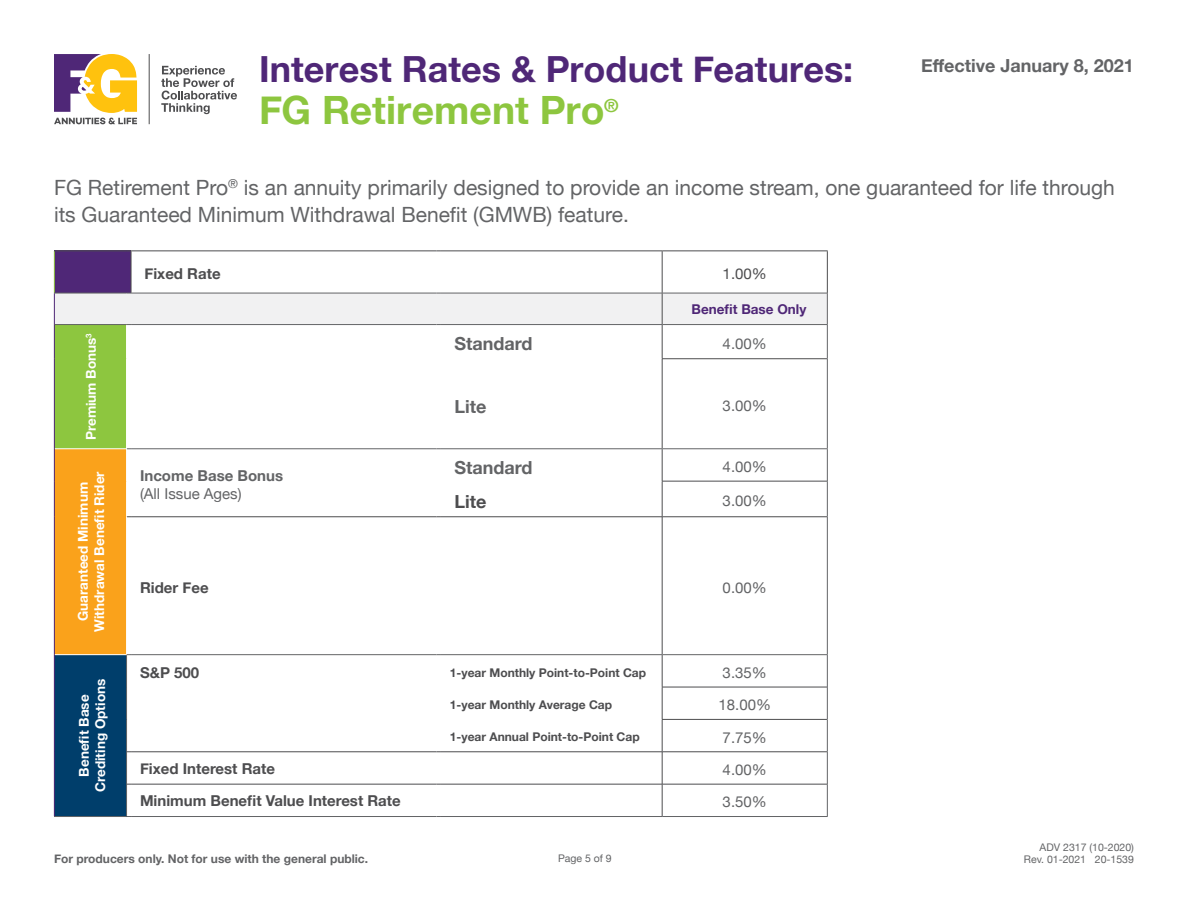
<style>
.page{position:relative;width:1188px;height:918px;background:#fff}
.page>*{position:absolute;margin:0;border:0;box-sizing:border-box;transform-origin:0 0}
.t1{font:700 39px "Helvetica Neue";color:#8dc63f}
.t2{font:700 36px "Helvetica Neue";color:#4f2777}
.t3{font:21px/27px "Helvetica Neue";color:#636466}
.t4{font:700 18px "Helvetica Neue";color:#636466}
.t5{font:700 18px "Helvetica Neue";color:#4d4d4f}
.t6{font:700 15px "Helvetica Neue";color:#4d4d4f}
.t7{font:15px "Helvetica Neue";color:#636466}
.t8{font:700 15px "Helvetica Neue";color:#636466}
.t9{font:15px "Helvetica Neue";color:#4d4d4f}
.t10{font:700 13.5px/16.2px "Helvetica Neue";color:#fff;text-align:center}
.t11{font:700 13.5px "Helvetica Neue";color:#4f2777}
.t12{font:700 12px "Helvetica Neue";color:#4d4d4f}
.t13{font:700 12px "Helvetica Neue";color:#636466}
.t14{font:10.5px "Helvetica Neue";color:#636466}
</style>
<div class="page">
<svg style="left:54px;top:54px;width:83px;height:70px"></svg>
<hr style="left:149px;top:54px;width:1px;height:70px;background:#4d4d4f">
<svg style="left:161px;top:66px;width:76px;height:48px"></svg>
<div style="left:54px;top:251px;width:77px;height:42px;background:#4f2777"></div>
<div style="left:54px;top:325px;width:73px;height:124px;background:#8dc63f"></div>
<svg style="left:127px;top:325px;width:535px;height:491px"></svg>
<div style="left:54px;top:449px;width:73px;height:206px;background:#faa21b"></div>
<div style="left:54px;top:655px;width:73px;height:162px;background:#003e6b"></div>
<hr style="left:131px;top:251px;width:1px;height:42px;background:#4d4d4f">
<hr style="left:662px;top:251px;width:1px;height:42px;background:#4d4d4f">
<hr style="left:662px;top:325px;width:1px;height:34px;background:#4d4d4f">
<hr style="left:662px;top:359px;width:1px;height:89px;background:#4d4d4f">
<hr style="left:662px;top:449px;width:1px;height:32px;background:#4d4d4f">
<hr style="left:662px;top:481px;width:1px;height:36px;background:#4d4d4f">
<hr style="left:662px;top:655px;width:1px;height:32px;background:#4d4d4f">
<hr style="left:662px;top:687px;width:1px;height:32px;background:#4d4d4f">
<hr style="left:662px;top:720px;width:1px;height:32px;background:#4d4d4f">
<hr style="left:662px;top:752px;width:1px;height:32px;background:#4d4d4f">
<hr style="left:662px;top:784px;width:1px;height:32px;background:#4d4d4f">
<hr style="left:662px;top:358px;width:165px;height:1px;background:#4d4d4f">
<hr style="left:662px;top:481px;width:165px;height:1px;background:#4d4d4f">
<hr style="left:662px;top:517px;width:165px;height:1px;background:#4d4d4f">
<hr style="left:662px;top:687px;width:165px;height:1px;background:#4d4d4f">
<hr style="left:662px;top:719px;width:165px;height:1px;background:#4d4d4f">
<hr style="left:131px;top:784px;width:305px;height:1px;background:#4d4d4f">
<hr style="left:441px;top:784px;width:221px;height:1px;background:#4d4d4f">
<hr style="left:662px;top:784px;width:165px;height:1px;background:#4d4d4f">
<hr style="left:54px;top:816px;width:73px;height:1px;background:#636466">
<hr style="left:131px;top:517px;width:305px;height:1px;background:#4d4d4f">
<hr style="left:441px;top:517px;width:221px;height:1px;background:#4d4d4f">
<hr style="left:662px;top:517px;width:1px;height:137px;background:#4d4d4f">
<hr style="left:131px;top:752px;width:305px;height:1px;background:#4d4d4f">
<hr style="left:441px;top:752px;width:221px;height:1px;background:#4d4d4f">
<hr style="left:662px;top:752px;width:165px;height:1px;background:#4d4d4f">
<hr style="left:827px;top:449px;width:1px;height:32px;background:#636466">
<hr style="left:827px;top:481px;width:1px;height:36px;background:#636466">
<hr style="left:827px;top:517px;width:1px;height:137px;background:#636466">
<hr style="left:131px;top:654px;width:305px;height:1px;background:#636466">
<hr style="left:441px;top:654px;width:221px;height:1px;background:#636466">
<hr style="left:662px;top:654px;width:166px;height:1px;background:#636466">
<hr style="left:827px;top:655px;width:1px;height:32px;background:#636466">
<hr style="left:827px;top:687px;width:1px;height:32px;background:#636466">
<hr style="left:827px;top:719px;width:1px;height:33px;background:#636466">
<hr style="left:827px;top:752px;width:1px;height:32px;background:#636466">
<hr style="left:827px;top:784px;width:1px;height:32px;background:#636466">
<hr style="left:131px;top:816px;width:305px;height:1px;background:#636466">
<hr style="left:441px;top:816px;width:221px;height:1px;background:#636466">
<hr style="left:662px;top:816px;width:166px;height:1px;background:#636466">
<hr style="left:126px;top:655px;width:1px;height:32px;background:#636466">
<hr style="left:126px;top:687px;width:1px;height:32px;background:#636466">
<hr style="left:126px;top:719px;width:1px;height:33px;background:#636466">
<hr style="left:126px;top:752px;width:1px;height:32px;background:#636466">
<hr style="left:126px;top:784px;width:1px;height:32px;background:#636466">
<hr style="left:827px;top:251px;width:1px;height:42px;background:#4d4d4f">
<hr style="left:827px;top:325px;width:1px;height:34px;background:#636466">
<hr style="left:827px;top:359px;width:1px;height:89px;background:#636466">
<hr style="left:131px;top:448px;width:305px;height:1px;background:#636466">
<hr style="left:441px;top:448px;width:221px;height:1px;background:#636466">
<hr style="left:662px;top:448px;width:166px;height:1px;background:#636466">
<hr style="left:126px;top:325px;width:1px;height:34px;background:#fff">
<hr style="left:126px;top:359px;width:1px;height:90px;background:#fff">
<hr style="left:55px;top:448px;width:71px;height:1px;background:#fff">
<hr style="left:55px;top:654px;width:72px;height:1px;background:#fff">
<hr style="left:126px;top:449px;width:1px;height:32px;background:#fff">
<hr style="left:126px;top:481px;width:1px;height:36px;background:#fff">
<hr style="left:126px;top:517px;width:1px;height:137px;background:#fff">
<hr style="left:827px;top:293px;width:1px;height:31px;background:#636466">
<hr style="left:662px;top:324px;width:166px;height:1px;background:#636466">
<hr style="left:54px;top:325px;width:1px;height:34px;background:#4f2777">
<hr style="left:54px;top:359px;width:1px;height:90px;background:#4f2777">
<hr style="left:54px;top:449px;width:1px;height:32px;background:#4f2777">
<hr style="left:54px;top:481px;width:1px;height:36px;background:#4f2777">
<hr style="left:54px;top:517px;width:1px;height:138px;background:#4f2777">
<hr style="left:54px;top:655px;width:1px;height:32px;background:#4f2777">
<hr style="left:54px;top:687px;width:1px;height:32px;background:#4f2777">
<hr style="left:54px;top:719px;width:1px;height:33px;background:#4f2777">
<hr style="left:54px;top:752px;width:1px;height:32px;background:#4f2777">
<hr style="left:54px;top:784px;width:1px;height:32px;background:#4f2777">
<hr style="left:54px;top:251px;width:1px;height:42px;background:#8dc63f">
<hr style="left:54px;top:251px;width:73px;height:1px;background:#4d4d4f">
<hr style="left:131px;top:250px;width:305px;height:1px;background:#4d4d4f">
<hr style="left:441px;top:250px;width:221px;height:1px;background:#4d4d4f">
<hr style="left:662px;top:250px;width:166px;height:1px;background:#4d4d4f">
<div style="left:54px;top:293px;width:773px;height:32px;background:#f1f1f2"></div>
<hr style="left:441px;top:293px;width:221px;height:1px;background:#636466">
<hr style="left:662px;top:293px;width:166px;height:1px;background:#636466">
<h2 class="t2" style="left:259px;top:41px;width:596px">Interest Rates &amp; Product Features:</h2>
<h1 class="t1" style="left:259px;top:80px;width:361px">FG Retirement Pro<sup>®</sup></h1>
<p class="t4" style="left:921px;top:51px;width:214px">Effective January 8, 2021</p>
<p class="t3" style="left:54px;top:175px;width:1062px">FG Retirement Pro<sup>®</sup> is an annuity primarily designed to provide an income stream, one guaranteed for life through its Guaranteed Minimum Withdrawal Benefit (GMWB) feature.</p>
<p class="t6" style="left:145px;top:262px;width:78px">Fixed Rate</p>
<p class="t9" style="left:723px;top:263px;width:46px">1.00%</p>
<p class="t11" style="left:692px;top:298px;width:116px">Benefit Base Only</p>
<p class="t10" style="left:83px;top:440px;width:108px;rotate:-90deg">Premium Bonus<sup>3</sup></p>
<p class="t4" style="left:454px;top:330px;width:80px">Standard</p>
<p class="t7" style="left:723px;top:333px;width:46px">4.00%</p>
<p class="t4" style="left:454px;top:392px;width:33px">Lite</p>
<p class="t7" style="left:723px;top:395px;width:46px">3.00%</p>
<p class="t4" style="left:454px;top:453px;width:80px">Standard</p>
<p class="t7" style="left:723px;top:456px;width:46px">4.00%</p>
<p class="t5" style="left:454px;top:487px;width:33px">Lite</p>
<p class="t7" style="left:723px;top:490px;width:46px">3.00%</p>
<p class="t10" style="left:75px;top:632px;width:162px;rotate:-90deg">Guaranteed Minimum<br>Withdrawal Benefit Rider</p>
<p class="t8" style="left:140px;top:464px;width:145px">Income Base Bonus</p>
<p class="t7" style="left:140px;top:483px;width:103px">(All Issue Ages)</p>
<p class="t6" style="left:140px;top:576px;width:70px">Rider Fee</p>
<p class="t7" style="left:723px;top:577px;width:46px">0.00%</p>
<p class="t10" style="left:76px;top:792px;width:115px;rotate:-90deg">Benefit Base<br>Crediting Options</p>
<p class="t6" style="left:140px;top:661px;width:61px">S&amp;P 500</p>
<p class="t12" style="left:450px;top:663px;width:198px">1-year Monthly Point-to-Point Cap</p>
<p class="t7" style="left:723px;top:662px;width:46px">3.35%</p>
<p class="t12" style="left:450px;top:695px;width:164px">1-year Monthly Average Cap</p>
<p class="t7" style="left:718px;top:694px;width:54px">18.00%</p>
<p class="t12" style="left:450px;top:728px;width:191px">1-year Annual Point-to-Point Cap</p>
<p class="t7" style="left:723px;top:727px;width:46px">7.75%</p>
<p class="t6" style="left:140px;top:757px;width:136px">Fixed Interest Rate</p>
<p class="t7" style="left:723px;top:759px;width:46px">4.00%</p>
<p class="t6" style="left:140px;top:789px;width:262px">Minimum Benefit Value Interest Rate</p>
<p class="t7" style="left:723px;top:791px;width:46px">3.50%</p>
<p class="t14" style="left:1040px;top:839px;width:96px">ADV 2317 (10-2020)</p>
<p class="t13" style="left:54px;top:849px;width:316px">For producers only. Not for use with the general public.</p>
<p class="t14" style="left:558px;top:851px;width:55px">Page 5 of 9</p>
<p class="t14" style="left:1024px;top:851px;width:112px">Rev. 01-2021 20-1539</p>
</div>
